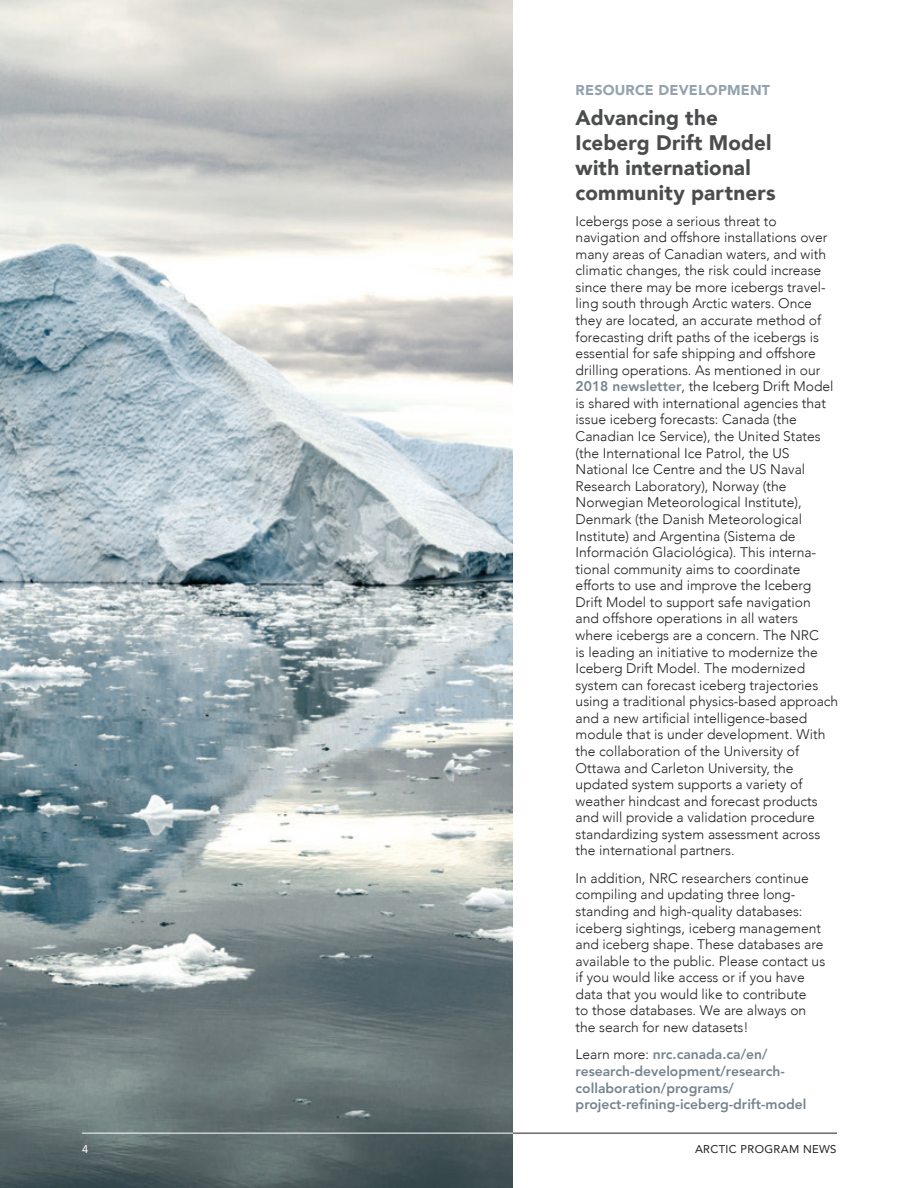
<style>
.page{position:relative;width:918px;height:1188px;background:#fff}
.page>*{position:absolute;margin:0;border:0;box-sizing:border-box;transform-origin:0 0}
.head_02_e{font:900 21px/25.2px "Avenir";letter-spacing:.01em;color:#4b4c4d}
.head_01_e{font:900 14.25px "Avenir";letter-spacing:.015em;color:#93a2ae}
.body_e{font:300 13.8px/16.5px "Avenir";color:#231f20}
.body_e-2{font:800 13.8px/16.6px "Avenir LT Std";color:#76848f}
.body_e-3{font:11.25px "Avenir";letter-spacing:.03em;color:#231f20}
.body_e-4{font:11.25px "Avenir";color:#fff}
.s1{font-family:"Avenir LT Std";font-weight:800;color:#76848f}
.s2{font-family:"Avenir";font-weight:300;color:#231f20}
</style>
<div class="page">
<hr style="left:82px;top:1133px;width:755px;height:1px;background:#231f20">
<img style="left:0;top:0;width:513px;height:1188px">
<hr style="left:82px;top:1133px;width:431px;height:1px;background:#fff">
<p class="head_01_e" style="left:576px;top:78px;width:196px">RESOURCE DEVELOPMENT</p>
<p class="head_02_e" style="left:576px;top:104px;width:202px">Advancing the<br>Iceberg Drift Model with international community partners</p>
<p class="body_e" style="left:576px;top:213px;width:264px">Icebergs pose a serious threat to navigation and offshore installations over many areas of Canadian waters, and with climatic changes, the risk could increase since there may be more icebergs travel&shy;ling south through Arctic waters. Once they are located, an accurate method of forecasting drift paths of the icebergs is essential for safe shipping and offshore drilling operations. As mentioned in our <span class="s1">2018 newsletter</span>, the Iceberg Drift Model is shared with international agencies that issue iceberg forecasts: Canada (the Canadian Ice Service), the United States (the International Ice Patrol, the US National Ice Centre and the US Naval Research Laboratory), Norway (the Norwegian Meteorological Institute), Denmark (the Danish Meteorological Institute) and Argentina (Sistema de Información Glaciológica). This interna&shy;tional community aims to coordinate efforts to use and improve the Iceberg Drift Model to support safe navigation<br>and offshore operations in all waters where icebergs are a concern. The NRC<br>is leading an initiative to modernize the Iceberg Drift Model. The modernized system can forecast iceberg trajectories using a traditional physics-based approach and a new artificial intelligence-based module that is under development. With the collaboration of the University of Ottawa and Carleton University, the updated system supports a variety of weather hindcast and forecast products and will provide a validation procedure standardizing system assessment across the international partners.</p>
<p class="body_e" style="left:576px;top:870px;width:251px">In addition, NRC researchers continue compiling and updating three long&shy;standing and high-quality databases: iceberg sightings, iceberg management and iceberg shape. These databases are available to the public. Please contact us if you would like access or if you have data that you would like to contribute<br>to those databases. We are always on the search for new datasets!</p>
<p class="body_e-2" style="left:576px;top:1046px;width:232px"><span class="s2">Learn more:</span> nrc.canada.ca/en/ research-development/research&shy;collaboration/programs/ project-refining-iceberg-drift-model</p>
<p class="body_e-4" style="left:82px;top:1140px;width:8px">4</p>
<p class="body_e-3" style="left:695px;top:1140px;width:143px">ARCTIC PROGRAM NEWS</p>
</div>
